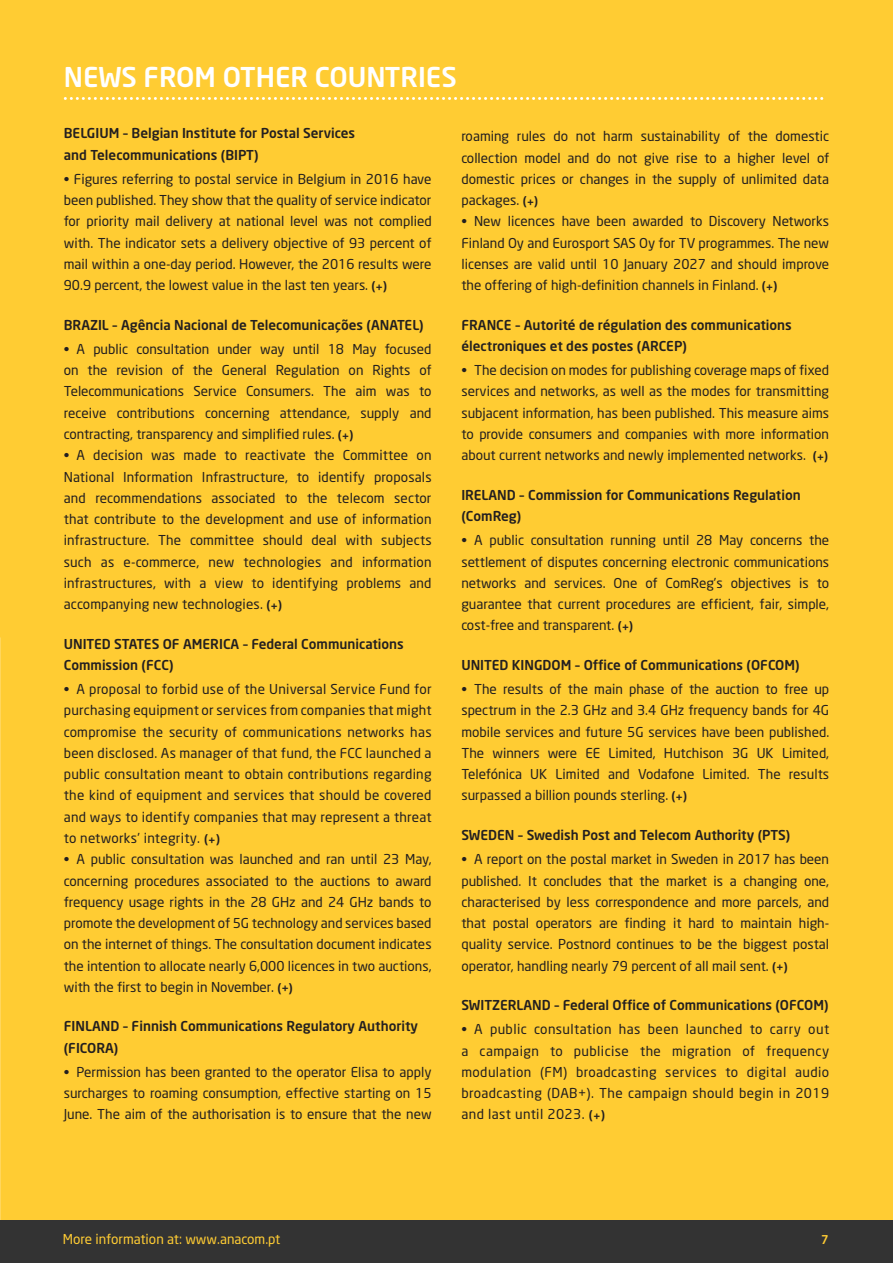
<style>
.page{position:relative;width:893px;height:1263px;background:#fff}
.page>*{position:absolute;margin:0;border:0;box-sizing:border-box;transform-origin:0 0}
.TÍTULOS_GRANDES{font:500 27px "Neo Sans";color:#fff}
.Texto{font:13.5px/21.3px "Neo Sans";color:#231f20;text-align:justify}
.SUBTÍTULO{font:500 13.5px/21.3px "Neo Sans";color:#231f20}
.TÍTULOS_GRANDES-2{font:13.5px "Neo Sans";color:#fc3}
.TÍTULOS_GRANDES-3{font:500 12px "Neo Sans";color:#fc3}
.s1{font-weight:500;font-size:12px}
</style>
<div class="page">
<div style="left:0;top:0;width:893px;height:1233px;background:#fc3"></div>
<svg style="left:65px;top:97px;width:759px;height:3px"></svg>
<div style="left:0;top:1220px;width:893px;height:43px;background:#333"></div>
<p class="TÍTULOS_GRANDES" style="left:64px;top:60px;width:395px">NEWS FROM OTHER COUNTRIES</p>
<p class="SUBTÍTULO" style="left:64px;top:122px;width:293px">BELGIUM – Belgian Institute for Postal Services and Telecommunications (BIPT)</p>
<p class="Texto" style="left:64px;top:168px;width:369px">• Figures referring to postal service in Belgium in 2016 have been published. They show that the quality of service indicator for priority mail delivery at national level was not complied with. The indicator sets a delivery objective of 93 percent of mail within a one-day period. However, the 2016 results were 90.9 percent, the lowest value in the last ten years. <span class="s1">(</span><sub>+</sub><span class="s1">)</span></p>
<p class="SUBTÍTULO" style="left:64px;top:314px;width:361px">BRAZIL – Agência Nacional de Telecomunicações (ANATEL)</p>
<p class="Texto" style="left:64px;top:338px;width:369px">• A public consultation under way until 18 May focused on the revision of the General Regulation on Rights of Telecommunications Service Consumers. The aim was to receive contributions concerning attendance, supply and contracting, transparency and simplified rules. <span class="s1">(</span><sub>+</sub><span class="s1">)</span></p>
<p class="Texto" style="left:64px;top:444px;width:369px">• A decision was made to reactivate the Committee on National Information Infrastructure, to identify proposals and recommendations associated to the telecom sector that contribute to the development and use of information infrastructure. The committee should deal with subjects such as e-commerce, new technologies and information infrastructures, with a view to identifying problems and accompanying new technologies. <span class="s1">(</span><sub>+</sub><span class="s1">)</span></p>
<p class="SUBTÍTULO" style="left:64px;top:633px;width:342px">UNITED STATES OF AMERICA – Federal Communications<br>Commission (FCC)</p>
<p class="Texto" style="left:64px;top:678px;width:369px">• A proposal to forbid use of the Universal Service Fund for purchasing equipment or services from companies that might compromise the security of communications networks has been disclosed. As manager of that fund, the FCC launched a public consultation meant to obtain contributions regarding the kind of equipment and services that should be covered and ways to identify companies that may represent a threat to networks’ integrity. <span class="s1">(</span><sub>+</sub><span class="s1">)</span></p>
<p class="Texto" style="left:64px;top:848px;width:369px">• A public consultation was launched and ran until 23 May, concerning procedures associated to the auctions to award frequency usage rights in the 28 GHz and 24 GHz bands to promote the development of 5G technology and services based on the internet of things. The consultation document indicates the intention to allocate nearly 6,000 licences in two auctions, with the first to begin in November. <span class="s1">(</span><sub>+</sub><span class="s1">)</span></p>
<p class="SUBTÍTULO" style="left:64px;top:1015px;width:356px">FINLAND – Finnish Communications Regulatory Authority (FICORA)</p>
<p class="Texto" style="left:64px;top:1061px;width:369px">• Permission has been granted to the operator Elisa to apply surcharges to roaming consumption, effective starting on 15<br>June. The aim of the authorisation is to ensure that the new</p>
<p class="Texto" style="left:461px;top:126px;width:369px">roaming rules do not harm sustainability of the domestic collection model and do not give rise to a higher level of domestic prices or changes in the supply of unlimited data packages. <span class="s1">(</span><sub>+</sub><span class="s1">)</span></p>
<p class="Texto" style="left:461px;top:211px;width:369px">• New licences have been awarded to Discovery Networks Finland Oy and Eurosport SAS Oy for TV programmes. The new licenses are valid until 10 January 2027 and should improve the offering of high-definition channels in Finland. <span class="s1">(</span><sub>+</sub><span class="s1">)</span></p>
<p class="SUBTÍTULO" style="left:461px;top:314px;width:332px">FRANCE – Autorité de régulation des communications électroniques et des postes (ARCEP)</p>
<p class="Texto" style="left:461px;top:359px;width:369px">• The decision on modes for publishing coverage maps of fixed services and networks, as well as the modes for transmitting subjacent information, has been published. This measure aims to provide consumers and companies with more information about current networks and newly implemented networks. <span class="s1">(</span><sub>+</sub><span class="s1">)</span></p>
<p class="SUBTÍTULO" style="left:461px;top:484px;width:341px">IRELAND – Commission for Communications Regulation (ComReg)</p>
<p class="Texto" style="left:461px;top:529px;width:369px">• A public consultation running until 28 May concerns the settlement of disputes concerning electronic communications networks and services. One of ComReg’s objectives is to guarantee that current procedures are efficient, fair, simple, cost-free and transparent. <span class="s1">(</span><sub>+</sub><span class="s1">)</span></p>
<p class="SUBTÍTULO" style="left:461px;top:654px;width:340px">UNITED KINGDOM – Office of Communications (OFCOM)</p>
<p class="Texto" style="left:461px;top:678px;width:369px">• The results of the main phase of the auction to free up spectrum in the 2.3 GHz and 3.4 GHz frequency bands for 4G mobile services and future 5G services have been published.<br>The winners were EE Limited, Hutchison 3G UK Limited, Telefónica UK Limited and Vodafone Limited. The results surpassed a billion pounds sterling. <span class="s1">(</span><sub>+</sub><span class="s1">)</span></p>
<p class="SUBTÍTULO" style="left:461px;top:824px;width:331px">SWEDEN – Swedish Post and Telecom Authority (PTS)</p>
<p class="Texto" style="left:461px;top:848px;width:369px">• A report on the postal market in Sweden in 2017 has been published. It concludes that the market is a changing one, characterised by less correspondence and more parcels, and that postal operators are finding it hard to maintain high&shy;quality service. Postnord continues to be the biggest postal operator, handling nearly 79 percent of all mail sent. <span class="s1">(</span><sub>+</sub><span class="s1">)</span></p>
<p class="SUBTÍTULO" style="left:461px;top:994px;width:369px">SWITZERLAND – Federal Office of Communications (OFCOM)</p>
<p class="Texto" style="left:461px;top:1018px;width:369px">• A public consultation has been launched to carry out a campaign to publicise the migration of frequency modulation (FM) broadcasting services to digital audio broadcasting (DAB+). The campaign should begin in 2019 and last until 2023. <span class="s1">(</span><sub>+</sub><span class="s1">)</span></p>
<p class="TÍTULOS_GRANDES-2" style="left:63px;top:1231px;width:219px">More information at: www.anacom.pt</p>
<p class="TÍTULOS_GRANDES-3" style="left:821px;top:1232px;width:9px">7</p>
</div>
